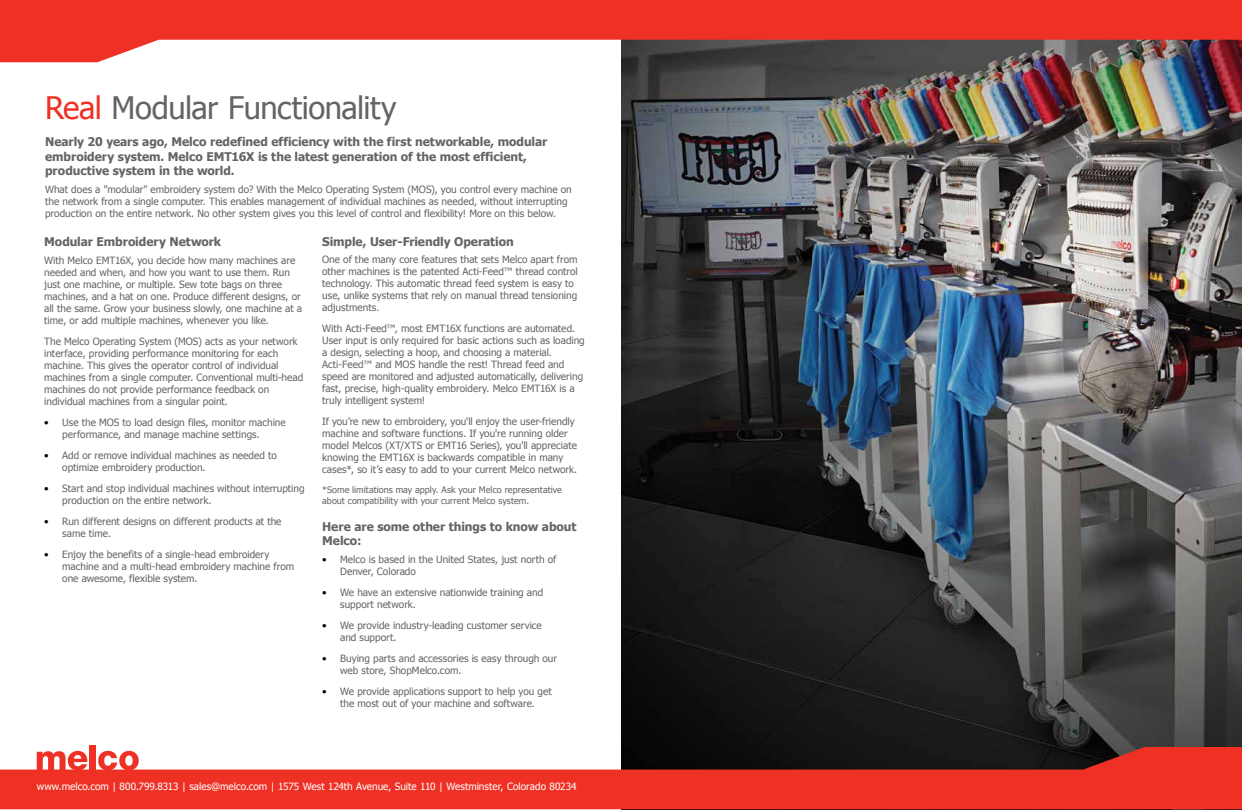
<style>
.page{position:relative;width:1242px;height:810px;background:#fff}
.page>*{position:absolute;margin:0;border:0;box-sizing:border-box;transform-origin:0 0}
.t1{font:31px "Tahoma";letter-spacing:-.02em;color:#636466}
.t2{font:700 12px/14.4px "Tahoma";letter-spacing:-.005em;color:#636466}
.t3{font:10px/12px "Tahoma";color:#636466}
.t4{font:10px "Tahoma";color:#fff}
.t5{font:9px/10.8px "Tahoma";letter-spacing:.005em;color:#636466}
.s1{color:#ee3124}
.s2{color:#000}
</style>
<div class="page">
<img style="left:621px;top:62px;width:621px;height:748px">
<svg style="left:0;top:747px;width:1242px;height:62px;fill:#ee3124"></svg>
<svg style="left:37px;top:751px;width:50px;height:19px"></svg>
<div style="left:90px;top:745px;width:6px;height:25px;background:#ee3124"></div>
<svg style="left:98px;top:751px;width:41px;height:19px"></svg>
<svg style="left:0;top:0;width:1242px;height:62px;background:#d4524a"></svg>
<h1 class="t1" style="left:45px;top:88px;width:353px"><span class="s1">Real</span> Modular Functionality</h1>
<p class="t2" style="left:45px;top:134px;width:504px">Nearly 20 years ago, Melco redefined efficiency with the first networkable, modular embroidery system. Melco EMT16X is the latest generation of the most efficient, productive system in the world.</p>
<p class="t3" style="left:45px;top:183px;width:528px">What does a "modular" embroidery system do? With the Melco Operating System (MOS), you control every machine on the network from a single computer. This enables management of individual machines as needed, without interrupting production on the entire network. No other system gives you this level of control and flexibility! More on this below.</p>
<p class="t2" style="left:44px;top:234px;width:178px">Modular Embroidery Network</p>
<p class="t3" style="left:44px;top:254px;width:259px">With Melco EMT16X, you decide how many machines are needed and when, and how you want to use them. Run just one machine, or multiple. Sew tote bags on three machines, and a hat on one. Produce different designs, or all the same. Grow your business slowly, one machine at a time, or add multiple machines, whenever you like.</p>
<p class="t3" style="left:44px;top:335px;width:260px">The Melco Operating System (MOS) acts as your network interface, providing performance monitoring for each machine. This gives the operator control of individual machines from a single computer. Conventional multi-head machines do not provide performance feedback on individual machines from a singular point.</p>
<p class="t3" style="left:62px;top:416px;width:225px;text-indent:-18px"><span class="s2">•</span> Use the MOS to load design files, monitor machine performance, and manage machine settings.</p>
<p class="t3" style="left:62px;top:449px;width:216px;text-indent:-18px"><span class="s2">•</span> Add or remove individual machines as needed to optimize embroidery production.</p>
<p class="t3" style="left:62px;top:482px;width:244px;text-indent:-18px"><span class="s2">•</span> Start and stop individual machines without interrupting production on the entire network.</p>
<p class="t3" style="left:62px;top:515px;width:221px;text-indent:-18px"><span class="s2">•</span> Run different designs on different products at the same time.</p>
<p class="t3" style="left:62px;top:548px;width:233px;text-indent:-18px"><span class="s2">•</span> Enjoy the benefits of a single-head embroidery machine and a multi-head embroidery machine from one awesome, flexible system.</p>
<p class="t2" style="left:322px;top:234px;width:193px">Simple, User-Friendly Operation</p>
<p class="t3" style="left:322px;top:253px;width:257px">One of the many core features that sets Melco apart from other machines is the patented Acti-Feed™ thread control technology. This automatic thread feed system is easy to use, unlike systems that rely on manual thread tensioning adjustments.</p>
<p class="t3" style="left:322px;top:322px;width:264px">With Acti-Feed™, most EMT16X functions are automated.<br>User input is only required for basic actions such as loading a design, selecting a hoop, and choosing a material.<br>Acti-Feed™ and MOS handle the rest! Thread feed and speed are monitored and adjusted automatically, delivering fast, precise, high-quality embroidery. Melco EMT16X is a truly intelligent system!</p>
<p class="t3" style="left:322px;top:415px;width:256px">If you’re new to embroidery, you'll enjoy the user-friendly machine and software functions. If you're running older model Melcos (XT/XTS or EMT16 Series), you'll appreciate knowing the EMT16X is backwards compatible in many cases*, so it’s easy to add to your current Melco network.</p>
<p class="t5" style="left:322px;top:484px;width:241px">*Some limitations may apply. Ask your Melco representative about compatibility with your current Melco system.</p>
<p class="t2" style="left:322px;top:519px;width:256px">Here are some other things to know about<br>Melco:</p>
<p class="t3" style="left:340px;top:553px;width:218px;text-indent:-18px"><span class="s2">•</span> Melco is based in the United States, just north of<br>Denver, Colorado</p>
<p class="t3" style="left:340px;top:586px;width:205px;text-indent:-18px"><span class="s2">•</span> We have an extensive nationwide training and support network.</p>
<p class="t3" style="left:340px;top:619px;width:203px;text-indent:-18px"><span class="s2">•</span> We provide industry-leading customer service and support.</p>
<p class="t3" style="left:340px;top:652px;width:218px;text-indent:-18px"><span class="s2">•</span> Buying parts and accessories is easy through our web store, ShopMelco.com.</p>
<p class="t3" style="left:322px;top:685px;width:231px;text-align:center"><span class="s2">•</span> We provide applications support to help you get the most out of your machine and software.</p>
<p class="t4" style="left:37px;top:780px;width:541px">www.melco.com | 800.799.8313 | sales@melco.com | 1575 West 124th Avenue, Suite 110 | Westminster, Colorado 80234</p>
</div>
